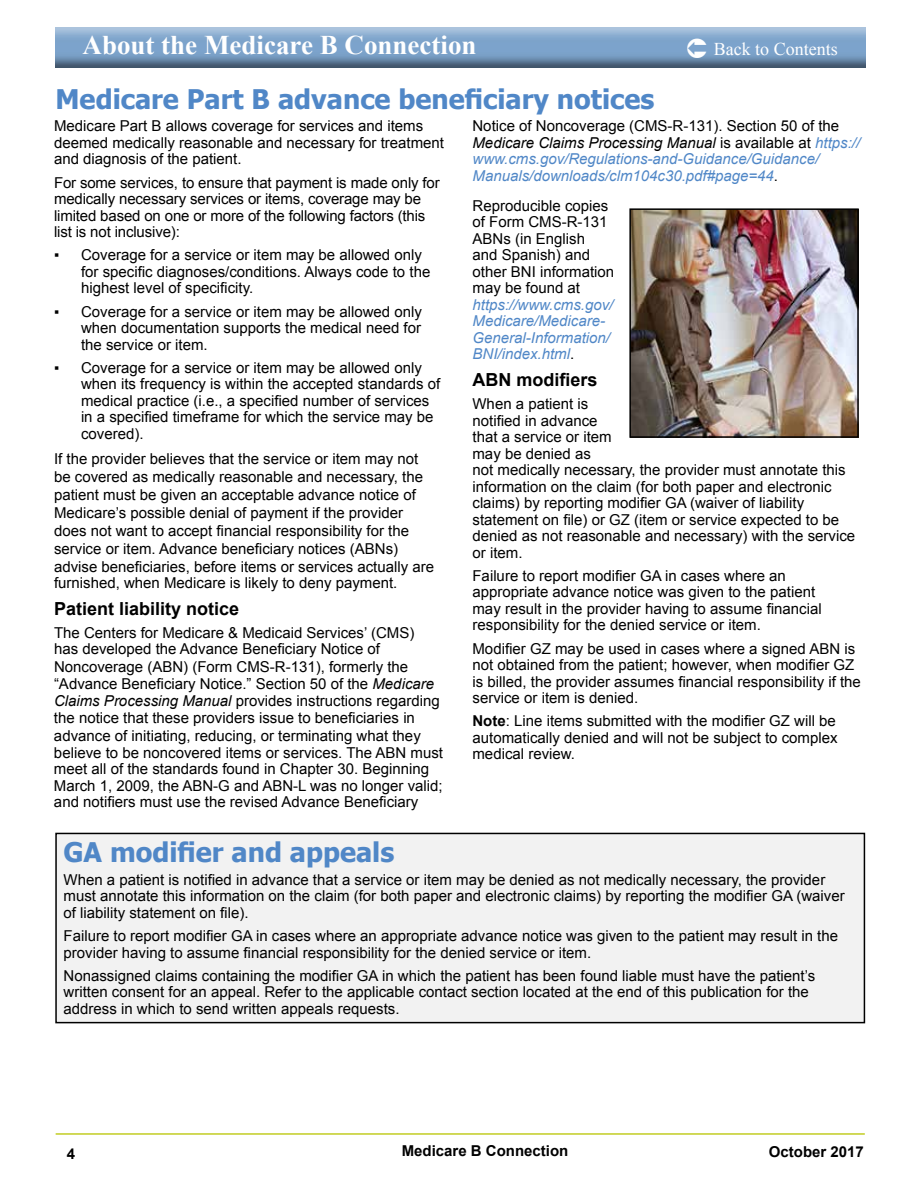
<style>
.page{position:relative;width:918px;height:1188px;background:#fff}
.page>*{position:absolute;margin:0;border:0;box-sizing:border-box;transform-origin:0 0}
.t1{font:700 27px "Tahoma";color:#5087c7}
.t2{font:700 27px "Times New Roman";color:#fff}
.t3{font:700 18px "Arial";color:#000}
.t4{font:18px "Times New Roman";color:#fff}
.t5{font:15px/16.5px "Arial";color:#000}
.t6{font:italic 15px/16.5px "Arial";color:#5087c7}
.t7{font:700 15px "Arial";color:#000}
.s1{font-style:italic}
.s2{font-style:normal;color:#000}
.s3{color:#000}
.s4{font-weight:700}
</style>
<div class="page">
<hr style="left:56px;top:1133px;width:809px;height:2px;background:#c2cd23">
<img style="left:56px;top:27px;width:810px;height:40px">
<div style="left:56px;top:833px;width:808px;height:190px;background:#f2f2f2"></div>
<div style="left:55px;top:833px;width:810px;height:190px;border:2px solid #000"></div>
<img style="left:632px;top:211px;width:224px;height:224px">
<div style="left:629px;top:208px;width:230px;height:230px;border:2px solid #000"></div>
<svg style="left:686px;top:36px;width:19px;height:20px"></svg>
<h1 class="t2" style="left:81px;top:26px;width:242px">General Information</h1>
<h1 class="t2" style="left:83px;top:26px;width:395px">About the Medicare B Connection</h1>
<p class="t4" style="left:714px;top:37px;width:126px">Back to Contents</p>
<h1 class="t1" style="left:56px;top:81px;width:600px">Medicare Part B advance beneficiary notices</h1>
<p class="t5" style="left:54px;top:118px;width:392px">Medicare Part B allows coverage for services and items deemed medically reasonable and necessary for treatment and diagnosis of the patient.</p>
<p class="t5" style="left:54px;top:174px;width:387px">For some services, to ensure that payment is made only for medically necessary services or items, coverage may be limited based on one or more of the following factors (this list is not inclusive):</p>
<p class="t5" style="left:81px;top:247px;width:351px;text-indent:-27px">▪ Coverage for a service or item may be allowed only for specific diagnoses/conditions. Always code to the highest level of specificity.</p>
<p class="t5" style="left:81px;top:303px;width:342px;text-align:justify;text-indent:-27px">▪ Coverage for a service or item may be allowed only when documentation supports the medical need for the service or item.</p>
<p class="t5" style="left:81px;top:359px;width:361px;text-indent:-27px">▪ Coverage for a service or item may be allowed only when its frequency is within the accepted standards of medical practice (i.e., a specified number of services in a specified timeframe for which the service may be covered).</p>
<p class="t5" style="left:54px;top:449px;width:382px;line-height:18px">If the provider believes that the service or item may not be covered as medically reasonable and necessary, the patient must be given an acceptable advance notice of Medicare’s possible denial of payment if the provider does not want to accept financial responsibility for the service or item. Advance beneficiary notices (ABNs) advise beneficiaries, before items or services actually are</p>
<p class="t5" style="left:54px;top:575px;width:345px">furnished, when Medicare is likely to deny payment.</p>
<p class="t3" style="left:54px;top:596px;width:187px">Patient liability notice</p>
<p class="t5" style="left:54px;top:624px;width:391px;line-height:17px">The Centers for Medicare &amp; Medicaid Services’ (CMS)<br>has developed the Advance Beneficiary Notice of Noncoverage (ABN) (Form CMS-R-131), formerly the “Advance Beneficiary Notice.” Section 50 of the <span class="s1">Medicare Claims Processing Manual</span> provides instructions regarding the notice that these providers issue to beneficiaries in advance of initiating, reducing, or terminating what they believe to be noncovered items or services. The ABN must meet all of the standards found in Chapter 30. Beginning March 1, 2009, the ABN-G and ABN-L was no longer valid; and notifiers must use the revised Advance Beneficiary</p>
<p class="t6" style="left:472px;top:118px;width:389px"><span class="s2">Notice of Noncoverage (CMS-R-131). Section 50 of the </span><span class="s3">Medicare Claims Processing Manual</span> <span class="s2">is available at</span> https:// www.cms.gov/Regulations-and-Guidance/Guidance/ Manuals/downloads/clm104c30.pdf#page=44<span class="s2">.</span></p>
<p class="t5" style="left:473px;top:197px;width:143px">Reproducible copies of Form CMS-R-131<br>ABNs (in English<br>and Spanish) and other BNI information may be found at</p>
<p class="t6" style="left:473px;top:296px;width:142px">https://www.cms.gov/<br>Medicare/Medicare-<br>General-Information/<br>BNI/index.html<span class="s2">.</span></p>
<p class="t3" style="left:472px;top:368px;width:127px">ABN modifiers</p>
<p class="t5" style="left:472px;top:396px;width:384px">When a patient is<br>notified in advance<br>that a service or item<br>may be denied as<br>not medically necessary, the provider must annotate this information on the claim (for both paper and electronic claims) by reporting modifier GA (waiver of liability statement on file) or GZ (item or service expected to be denied as not reasonable and necessary) with the service or item.</p>
<p class="t5" style="left:472px;top:567px;width:351px">Failure to report modifier GA in cases where an appropriate advance notice was given to the patient may result in the provider having to assume financial responsibility for the denied service or item.</p>
<p class="t5" style="left:472px;top:640px;width:390px">Modifier GZ may be used in cases where a signed ABN is not obtained from the patient; however, when modifier GZ is billed, the provider assumes financial responsibility if the service or item is denied.</p>
<p class="t5" style="left:472px;top:713px;width:367px;text-align:justify"><span class="s4">Note</span>: Line items submitted with the modifier GZ will be automatically denied and will not be subject to complex medical review.</p>
<h1 class="t1" style="left:64px;top:833px;width:332px">GA modifier and appeals</h1>
<p class="t5" style="left:64px;top:871px;width:783px">When a patient is notified in advance that a service or item may be denied as not medically necessary, the provider must annotate this information on the claim (for both paper and electronic claims) by reporting the modifier GA (waiver of liability statement on file).</p>
<p class="t5" style="left:64px;top:928px;width:776px">Failure to report modifier GA in cases where an appropriate advance notice was given to the patient may result in the provider having to assume financial responsibility for the denied service or item.</p>
<p class="t5" style="left:64px;top:967px;width:753px">Nonassigned claims containing the modifier GA in which the patient has been found liable must have the patient’s written consent for an appeal. Refer to the applicable contact section located at the end of this publication for the address in which to send written appeals requests.</p>
<p class="t7" style="left:67px;top:1144px;width:10px">4</p>
<p class="t7" style="left:402px;top:1141px;width:168px">Medicare B Connection</p>
<p class="t7" style="left:769px;top:1142px;width:97px">October 2017</p>
</div>
